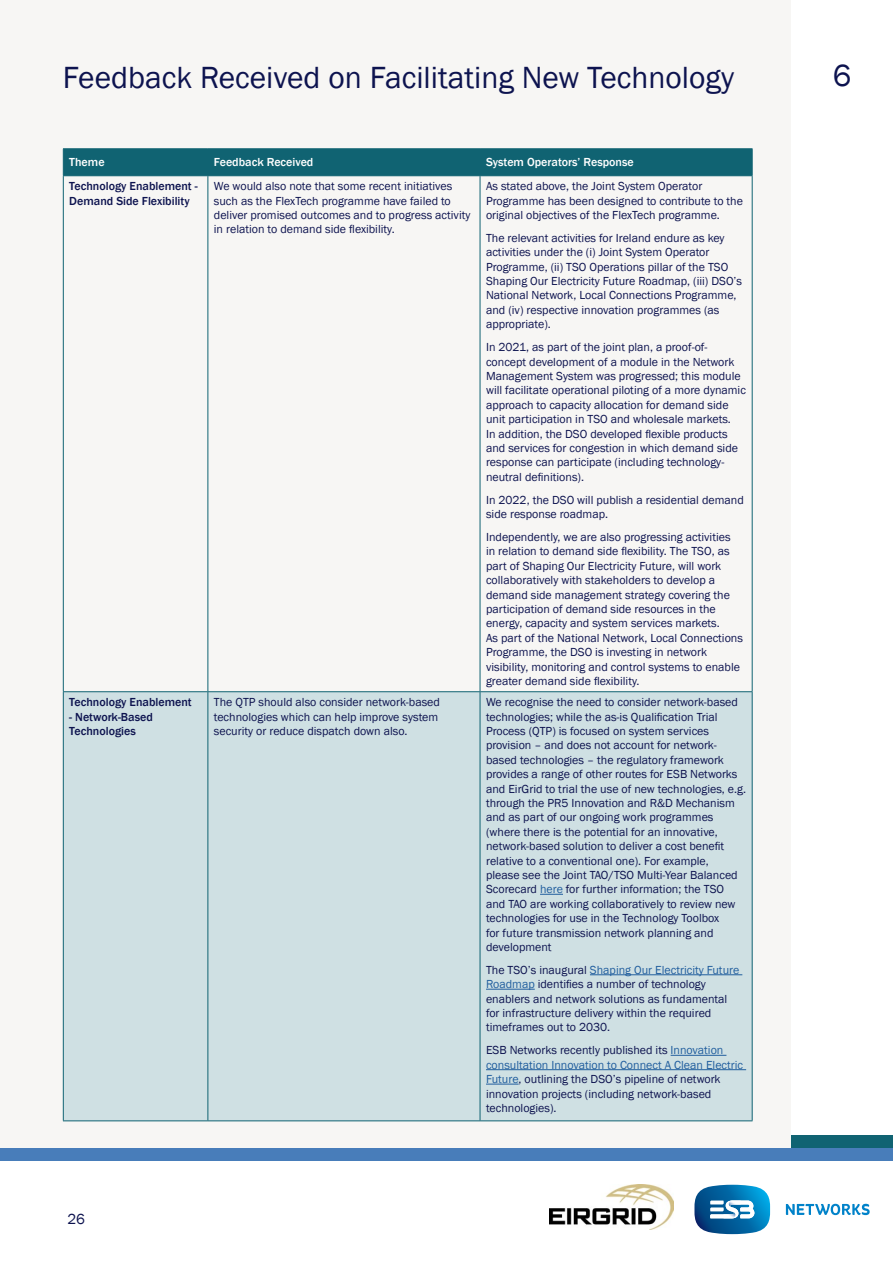
<style>
.page{position:relative;width:893px;height:1263px;background:#fff}
.page>*{position:absolute;margin:0;border:0;box-sizing:border-box;transform-origin:0 0}
.t1{font:31.5px "Franklin Gothic";color:#0d134f}
.t2{font:15px "Franklin Gothic";color:#0d134f}
.t3{font:12px/14.4px "Franklin Gothic";color:#0d134f}
.t4{font:500 12px/14.4px "Franklin Gothic";color:#0d134f}
.t5{font:500 12px "Franklin Gothic";color:#fff}
.s1{color:#215e9e}
</style>
<div class="page">
<div style="left:791px;top:1135px;width:102px;height:13px;background:#106372"></div>
<div style="left:0;top:1148px;width:893px;height:13px;background:#487dba"></div>
<div style="left:1px;top:1px;width:790px;height:1147px;background:#f7f6f4"></div>
<img style="left:549px;top:1184px;width:124px;height:45px">
<svg style="left:694px;top:1185px;width:76px;height:49px"></svg>
<svg style="left:786px;top:1204px;width:84px;height:11px"></svg>
<div style="left:64px;top:692px;width:688px;height:428px;background:#cfe0e3"></div>
<hr style="left:208px;top:148px;width:272px;height:1px;background:#106372">
<hr style="left:480px;top:148px;width:272px;height:1px;background:#106372">
<hr style="left:63px;top:148px;width:145px;height:1px;background:#106372">
<div style="left:63px;top:149px;width:690px;height:27px;background:#106372"></div>
<hr style="left:63px;top:175px;width:145px;height:1px;background:#106372">
<hr style="left:63px;top:176px;width:1px;height:515px;background:#106372">
<hr style="left:208px;top:175px;width:272px;height:1px;background:#106372">
<hr style="left:207px;top:176px;width:1px;height:515px;background:#106372">
<hr style="left:480px;top:175px;width:272px;height:1px;background:#106372">
<hr style="left:480px;top:176px;width:1px;height:515px;background:#106372">
<hr style="left:752px;top:176px;width:1px;height:515px;background:#106372">
<hr style="left:63px;top:691px;width:145px;height:1px;background:#106372">
<hr style="left:63px;top:692px;width:1px;height:428px;background:#106372">
<hr style="left:208px;top:691px;width:272px;height:1px;background:#106372">
<hr style="left:207px;top:692px;width:1px;height:428px;background:#106372">
<hr style="left:480px;top:691px;width:272px;height:1px;background:#106372">
<hr style="left:480px;top:692px;width:1px;height:428px;background:#106372">
<hr style="left:752px;top:692px;width:1px;height:428px;background:#106372">
<hr style="left:63px;top:1120px;width:145px;height:1px;background:#106372">
<hr style="left:208px;top:1120px;width:272px;height:1px;background:#106372">
<hr style="left:480px;top:1120px;width:272px;height:1px;background:#106372">
<svg style="left:540px;top:894px;width:23px;height:1px"></svg>
<hr style="left:590px;top:974px;width:152px;height:1px;background:#215e9e">
<hr style="left:486px;top:989px;width:49px;height:1px;background:#215e9e">
<hr style="left:671px;top:1055px;width:55px;height:1px;background:#215e9e">
<hr style="left:486px;top:1069px;width:260px;height:1px;background:#215e9e">
<hr style="left:486px;top:1084px;width:33px;height:1px;background:#215e9e">
<h1 class="t1" style="left:63px;top:58px;width:673px">Feedback Received on Facilitating New Technology</h1>
<p class="t5" style="left:69px;top:154px;width:37px">Theme</p>
<p class="t5" style="left:214px;top:154px;width:101px">Feedback Received</p>
<p class="t5" style="left:486px;top:154px;width:149px">System Operators’ Response</p>
<p class="t4" style="left:69px;top:179px;width:130px">Technology Enablement -<br>Demand Side Flexibility</p>
<p class="t3" style="left:214px;top:179px;width:258px">We would also note that some recent initiatives such as the FlexTech programme have failed to deliver promised outcomes and to progress activity in relation to demand side flexibility.</p>
<p class="t3" style="left:486px;top:179px;width:258px">As stated above, the Joint System Operator<br>Programme has been designed to contribute to the original objectives of the FlexTech programme.</p>
<p class="t3" style="left:486px;top:231px;width:258px">The relevant activities for Ireland endure as key activities under the (i) Joint System Operator Programme, (ii) TSO Operations pillar of the TSO Shaping Our Electricity Future Roadmap, (iii) DSO’s National Network, Local Connections Programme, and (iv) respective innovation programmes (as appropriate).</p>
<p class="t3" style="left:486px;top:340px;width:261px">In 2021, as part of the joint plan, a proof-of&shy;concept development of a module in the Network Management System was progressed; this module will facilitate operational piloting of a more dynamic approach to capacity allocation for demand side unit participation in TSO and wholesale markets.<br>In addition, the DSO developed flexible products and services for congestion in which demand side response can participate (including technology&shy;neutral definitions).</p>
<p class="t3" style="left:486px;top:493px;width:259px">In 2022, the DSO will publish a residential demand side response roadmap.</p>
<p class="t3" style="left:486px;top:530px;width:258px">Independently, we are also progressing activities<br>in relation to demand side flexibility. The TSO, as part of Shaping Our Electricity Future, will work collaboratively with stakeholders to develop a demand side management strategy covering the participation of demand side resources in the energy, capacity and system services markets.<br>As part of the National Network, Local Connections Programme, the DSO is investing in network visibility, monitoring and control systems to enable greater demand side flexibility.</p>
<p class="t4" style="left:69px;top:695px;width:124px">Technology Enablement</p>
<p class="t4" style="left:69px;top:709px;width:85px">- Network-Based<br>Technologies</p>
<p class="t3" style="left:214px;top:695px;width:228px">The QTP should also consider network-based technologies which can help improve system security or reduce dispatch down also.</p>
<p class="t3" style="left:486px;top:695px;width:262px">We recognise the need to consider network-based technologies; while the as-is Qualification Trial Process (QTP) is focused on system services provision – and does not account for network&shy;based technologies – the regulatory framework provides a range of other routes for ESB Networks and EirGrid to trial the use of new technologies, e.g. through the PR5 Innovation and R&amp;D Mechanism and as part of our ongoing work programmes (where there is the potential for an innovative, network-based solution to deliver a cost benefit relative to a conventional one). For example,<br>please see the Joint TAO/TSO Multi-Year Balanced Scorecard <span class="s1">here</span> for further information; the TSO and TAO are working collaboratively to review new technologies for use in the Technology Toolbox<br>for future transmission network planning and development</p>
<p class="t3" style="left:486px;top:963px;width:255px">The TSO’s inaugural <span class="s1">Shaping Our Electricity Future Roadmap</span> identifies a number of technology enablers and network solutions as fundamental for infrastructure delivery within the required timeframes out to 2030.</p>
<p class="t3" style="left:486px;top:1043px;width:259px">ESB Networks recently published its <span class="s1">Innovation consultation Innovation to Connect A Clean Electric Future</span>, outlining the DSO’s pipeline of network innovation projects (including network-based technologies).</p>
<p class="t2" style="left:68px;top:1210px;width:19px">26</p>
<h1 class="t1" style="left:833px;top:56px;width:20px">6</h1>
</div>
